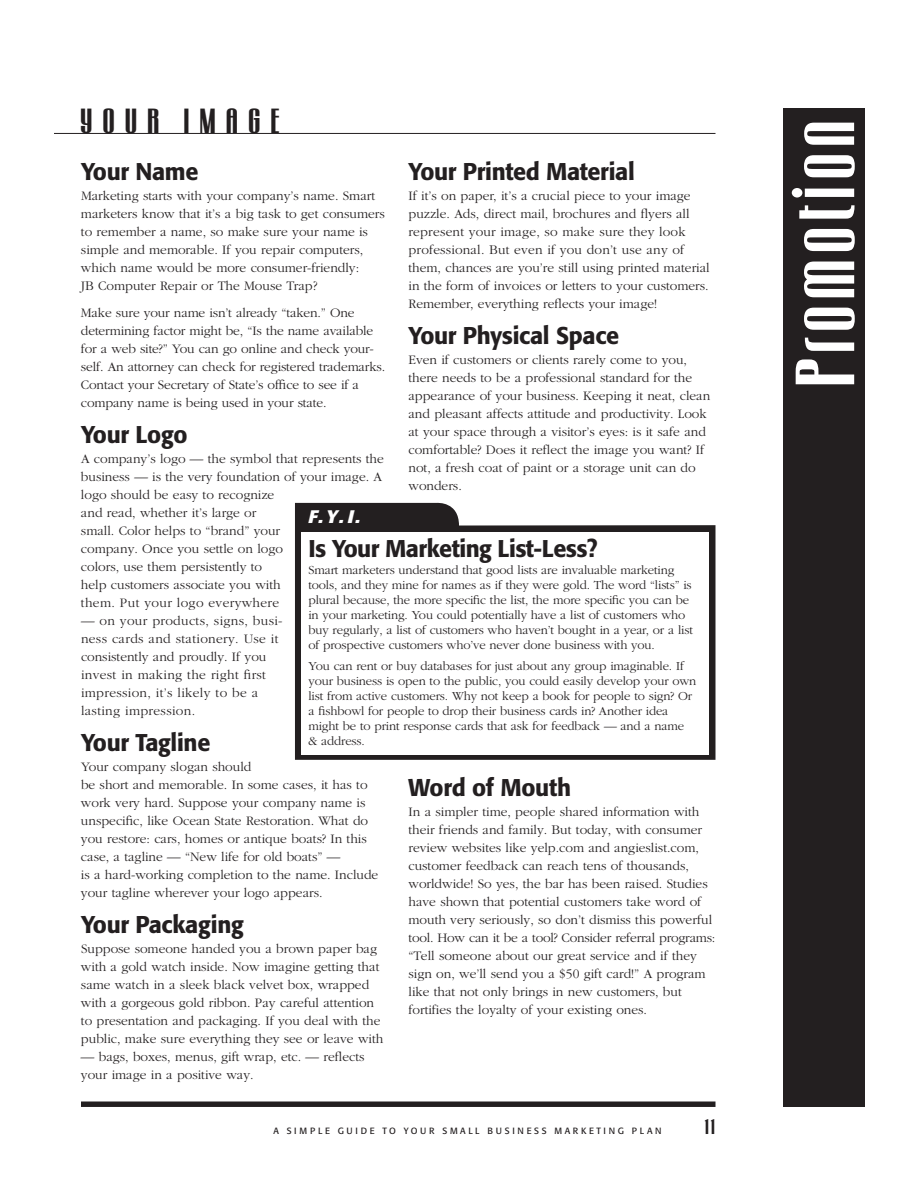
<style>
.page{position:relative;width:918px;height:1188px;background:#fff}
.page>*{position:absolute;margin:0;border:0;box-sizing:border-box;transform-origin:0 0}
.t1{font:72px "Gogobig";letter-spacing:.08em;color:#fff}
.t2{font:30px "Gogobig";letter-spacing:.33em;color:#231f20}
.t3{font:500 24px "Formata";letter-spacing:-.01em;color:#231f20}
.t4{font:italic 700 18px "Formata";color:#fff}
.t5{font:18px "Gogobig";color:#231f20}
.t6{font:300 13.5px/18px "Garamond";color:#231f20}
.t7{font:300 13.5px/18px "Garamond";letter-spacing:.025em;color:#231f20}
.t8{font:300 12.75px/15px "Garamond";letter-spacing:-.01em;color:#231f20}
.t9{font:9px "Formata";letter-spacing:.29em;color:#231f20}
</style>
<div class="page">
<div style="left:81px;top:1102px;width:635px;height:5px;background:#231f20"></div>
<div style="left:783px;top:108px;width:81px;height:999px;background:#231f20"></div>
<hr style="left:54px;top:133px;width:662px;height:1px;background:#231f20">
<svg style="left:295px;top:502px;width:421px;height:258px;fill:#231f20"></svg>
<div style="left:302px;top:532px;width:407px;height:222px;background:#fff"></div>
<h2 class="t2" style="left:81px;top:103px;width:201px">YOUR IMAGE</h2>
<h3 class="t3" style="left:81px;top:161px;width:119px">Your Name</h3>
<p class="t6" style="left:81px;top:186px;width:305px">Marketing starts with your company’s name. Smart marketers know that it’s a big task to get consumers to remember a name, so make sure your name is simple and memorable. If you repair computers, which name would be more consumer-friendly:<br>JB Computer Repair or The Mouse Trap?</p>
<p class="t6" style="left:81px;top:303px;width:306px">Make sure your name isn’t already “taken.” One determining factor might be, “Is the name available for a web site?” You can go online and check your&shy;self. An attorney can check for registered trademarks.<br>Contact your Secretary of State’s office to see if a company name is being used in your state.</p>
<h3 class="t3" style="left:81px;top:424px;width:108px">Your Logo</h3>
<p class="t6" style="left:81px;top:449px;width:304px">A company’s logo — the symbol that represents the business — is the very foundation of your image. A logo should be easy to recognize<br>and read, whether it’s large or<br>small. Color helps to “brand” your<br>company. Once you settle on logo<br>colors, use them persistently to<br>help customers associate you with<br>them. Put your logo everywhere</p>
<p class="t7" style="left:81px;top:611px;width:203px">— on your products, signs, busi&shy;ness cards and stationery. Use it consistently and proudly. If you invest in making the right first impression, it’s likely to be a lasting impression.</p>
<h3 class="t3" style="left:81px;top:732px;width:131px">Your Tagline</h3>
<p class="t6" style="left:81px;top:757px;width:299px">Your company slogan should<br>be short and memorable. In some cases, it has to work very hard. Suppose your company name is unspecific, like Ocean State Restoration. What do you restore: cars, homes or antique boats? In this case, a tagline — “New life for old boats” —<br>is a hard-working completion to the name. Include your tagline wherever your logo appears.</p>
<h3 class="t3" style="left:81px;top:914px;width:164px">Your Packaging</h3>
<p class="t6" style="left:81px;top:940px;width:304px">Suppose someone handed you a brown paper bag with a gold watch inside. Now imagine getting that same watch in a sleek black velvet box, wrapped with a gorgeous gold ribbon. Pay careful attention to presentation and packaging. If you deal with the public, make sure everything they see or leave with</p>
<p class="t6" style="left:81px;top:1048px;width:285px">— bags, boxes, menus, gift wrap, etc. — reflects your image in a positive way.</p>
<h3 class="t3" style="left:409px;top:161px;width:228px">Your Printed Material</h3>
<p class="t6" style="left:409px;top:186px;width:303px">If it’s on paper, it’s a crucial piece to your image puzzle. Ads, direct mail, brochures and flyers all represent your image, so make sure they look professional. But even if you don’t use any of them, chances are you’re still using printed material in the form of invoices or letters to your customers.<br>Remember, everything reflects your image!</p>
<h3 class="t3" style="left:409px;top:325px;width:212px">Your Physical Space</h3>
<p class="t6" style="left:409px;top:350px;width:303px">Even if customers or clients rarely come to you, there needs to be a professional standard for the appearance of your business. Keeping it neat, clean and pleasant affects attitude and productivity. Look at your space through a visitor’s eyes: is it safe and comfortable? Does it reflect the image you want? If not, a fresh coat of paint or a storage unit can do wonders.</p>
<h3 class="t4" style="left:308px;top:508px;width:54px">F.Y.I.</h3>
<h3 class="t3" style="left:308px;top:538px;width:291px">Is Your Marketing List-Less?</h3>
<p class="t8" style="left:308px;top:562px;width:386px">Smart marketers understand that good lists are invaluable marketing tools, and they mine for names as if they were gold. The word “lists” is plural because, the more specific the list, the more specific you can be in your marketing. You could potentially have a list of customers who buy regularly, a list of customers who haven’t bought in a year, or a list of prospective customers who’ve never done business with you.</p>
<p class="t8" style="left:308px;top:658px;width:389px">You can rent or buy databases for just about any group imaginable. If your business is open to the public, you could easily develop your own list from active customers. Why not keep a book for people to sign? Or a fishbowl for people to drop their business cards in? Another idea might be to print response cards that ask for feedback — and a name<br>&amp; address.</p>
<h3 class="t3" style="left:409px;top:777px;width:164px">Word of Mouth</h3>
<p class="t6" style="left:409px;top:802px;width:308px">In a simpler time, people shared information with their friends and family. But today, with consumer review websites like yelp.com and angieslist.com, customer feedback can reach tens of thousands, worldwide! So yes, the bar has been raised. Studies have shown that potential customers take word of mouth very seriously, so don’t dismiss this powerful tool. How can it be a tool? Consider referral programs: “Tell someone about our great service and if they sign on, we’ll send you a $50 gift card!” A program like that not only brings in new customers, but fortifies the loyalty of your existing ones.</p>
<p class="t9" style="left:274px;top:1127px;width:389px">A SIMPLE GUIDE TO YOUR SMALL BUSINESS MARKETING PLAN</p>
<h3 class="t5" style="left:705px;top:1116px;width:12px">11</h3>
<h1 class="t1" style="left:783px;top:384px;width:268px;rotate:-90deg">Promotion</h1>
</div>
